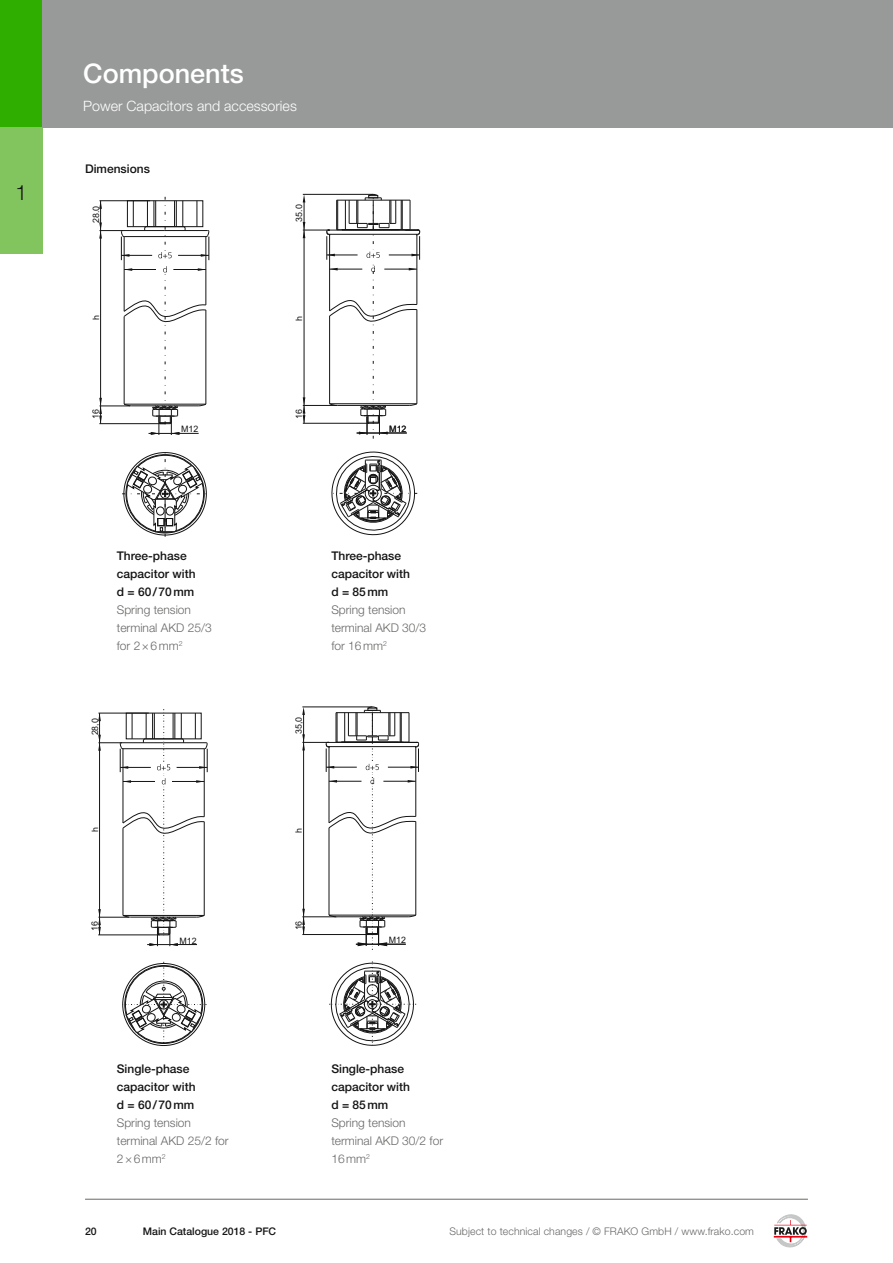
<style>
.page{position:relative;width:893px;height:1263px;background:#fff}
.page>*{position:absolute;margin:0;border:0;box-sizing:border-box;transform-origin:0 0}
.t1{font:500 27px "Helvetica Neue LT Std";color:#fff}
.t2{font:300 21px "Helvetica Neue LT Std";color:#141415}
.t3{font:300 14.25px "Helvetica Neue LT Std";color:#fff}
.t4{font:300 12px/18px "Helvetica Neue LT Std";color:#686867}
.t5{font:500 12px/18px "Helvetica Neue LT Std";color:#141415}
.t6{font:300 10.5px "Helvetica Neue LT Std";letter-spacing:.01em;color:#686867}
.t7{font:500 10.5px "Helvetica Neue LT Std";color:#141415}
.t8{font:8.85px "Arial MT Pro";color:#141415}
</style>
<div class="page">
<div style="left:0;top:0;width:43px;height:128px;background:#2fae00"></div>
<div style="left:0;top:128px;width:43px;height:126px;background:#82c45d"></div>
<svg style="left:122px;top:452px;width:85px;height:85px"></svg>
<svg style="left:99px;top:197px;width:111px;height:238px"></svg>
<svg style="left:331px;top:451px;width:87px;height:85px"></svg>
<svg style="left:303px;top:194px;width:117px;height:245px"></svg>
<svg style="left:122px;top:962px;width:84px;height:84px"></svg>
<svg style="left:98px;top:709px;width:110px;height:237px"></svg>
<svg style="left:302px;top:706px;width:117px;height:244px"></svg>
<svg style="left:329px;top:961px;width:88px;height:85px"></svg>
<div style="left:43px;top:0;width:850px;height:128px;background:#989999"></div>
<hr style="left:85px;top:1199px;width:723px;height:1px;background:#686867">
<svg style="left:774px;top:1214px;width:34px;height:34px"></svg>
<h2 class="t2" style="left:15px;top:179px;width:13px">1</h2>
<h1 class="t1" style="left:83px;top:57px;width:162px">Components</h1>
<p class="t3" style="left:83px;top:97px;width:215px">Power Capacitors and accessories</p>
<p class="t5" style="left:85px;top:159px;width:66px">Dimensions</p>
<p class="t8" style="left:91px;top:223px;width:19px;rotate:-90deg">28.0</p>
<p class="t8" style="left:294px;top:222px;width:19px;rotate:-90deg">35.0</p>
<p class="t8" style="left:91px;top:320px;width:6px;rotate:-90deg">h</p>
<p class="t8" style="left:294px;top:321px;width:6px;rotate:-90deg">h</p>
<p class="t8" style="left:91px;top:419px;width:11px;rotate:-90deg">16</p>
<p class="t8" style="left:294px;top:419px;width:11px;rotate:-90deg">16</p>
<p class="t8" style="left:181px;top:424px;width:19px">M12</p>
<p class="t8" style="left:389px;top:424px;width:19px">M12</p>
<p class="t5" style="left:117px;top:546px;width:80px">Three-phase capacitor with d = 60/70mm</p>
<p class="t4" style="left:117px;top:600px;width:96px">Spring tension terminal AKD 25/3 for 2×6mm<sup>2</sup></p>
<p class="t5" style="left:331px;top:546px;width:80px">Three-phase capacitor with d = 85mm</p>
<p class="t4" style="left:331px;top:600px;width:96px">Spring tension terminal AKD 30/3 for 16mm<sup>2</sup></p>
<p class="t8" style="left:90px;top:735px;width:19px;rotate:-90deg">28,0</p>
<p class="t8" style="left:294px;top:734px;width:19px;rotate:-90deg">35,0</p>
<p class="t8" style="left:90px;top:832px;width:6px;rotate:-90deg">h</p>
<p class="t8" style="left:294px;top:833px;width:6px;rotate:-90deg">h</p>
<p class="t8" style="left:90px;top:931px;width:11px;rotate:-90deg">16</p>
<p class="t8" style="left:294px;top:930px;width:11px;rotate:-90deg">16</p>
<p class="t8" style="left:180px;top:935px;width:19px">M12</p>
<p class="t8" style="left:389px;top:935px;width:19px">M12</p>
<p class="t5" style="left:117px;top:1059px;width:80px">Single-phase capacitor with d = 60/70mm</p>
<p class="t4" style="left:117px;top:1113px;width:113px">Spring tension terminal AKD 25/2 for<br>2×6mm<sup>2</sup></p>
<p class="t5" style="left:331px;top:1059px;width:80px">Single-phase capacitor with d = 85mm</p>
<p class="t4" style="left:331px;top:1113px;width:113px">Spring tension terminal AKD 30/2 for<br>16mm<sup>2</sup></p>
<p class="t7" style="left:85px;top:1225px;width:13px">20</p>
<p class="t7" style="left:143px;top:1225px;width:135px">Main Catalogue 2018 - PFC</p>
<p class="t6" style="left:449px;top:1224px;width:306px">Subject to technical changes / © FRAKO GmbH / www.frako.com</p>
</div>
